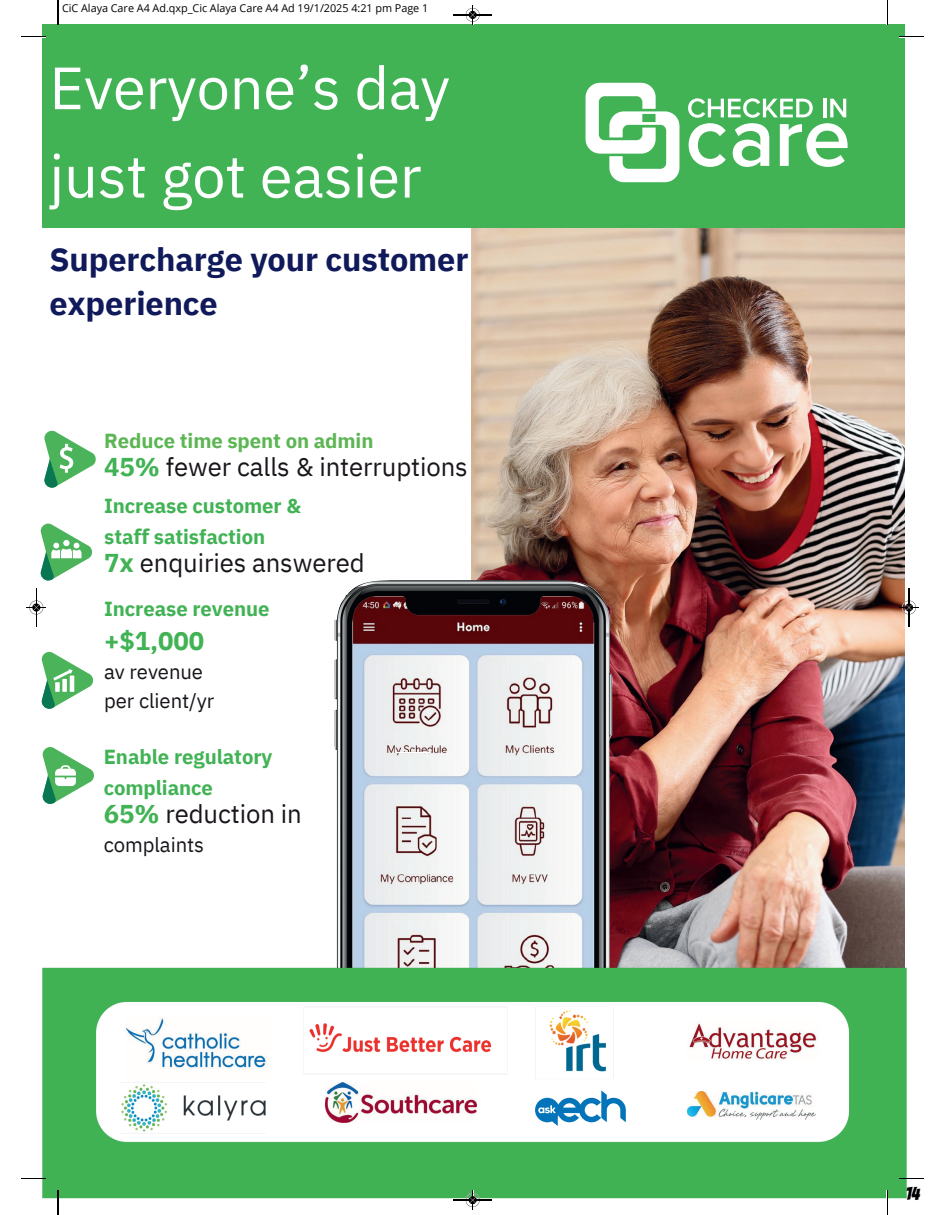
<style>
.page{position:relative;width:945px;height:1215px;background:#fff}
.page>*{position:absolute;margin:0;border:0;box-sizing:border-box;transform-origin:0 0}
.t1{font:59.55px/88.3px "IBM Plex Sans";letter-spacing:-.005em;color:#fff}
.t2{font:700 32.55px/44.7px "IBM Plex Sans";letter-spacing:-.005em;color:#101a5b}
.t3{font:25.8px "IBM Plex Sans";letter-spacing:-.005em;color:#19151b}
.t4{font:700 25.8px "IBM Plex Sans";color:#41b355}
.t5{font:700 20.25px/30.5px "IBM Plex Sans";letter-spacing:-.005em;color:#41b355}
.t6{font:20.25px/29.4px "IBM Plex Sans";letter-spacing:-.005em;color:#19151b}
.t7{font:700 20.25px "IBM Plex Sans";letter-spacing:-.005em;color:#5db654}
.t8{font:18.45px "Bangers";color:#000}
.t9{font:10.8px "Open Sans";letter-spacing:-.005em;color:#000}
.s1{font-weight:700;color:#41b355}
.s2{font-family:"Noto Sans"}
</style>
<div class="page">
<img style="left:471px;top:228px;width:433px;height:734px">
<div style="left:43px;top:25px;width:862px;height:203px;background:#41b355"></div>
<svg style="left:688px;top:98px;width:160px;height:69px"></svg>
<svg style="left:586px;top:83px;width:93px;height:99px"></svg>
<img style="left:334px;top:580px;width:278px;height:382px">
<img style="left:42px;top:962px;width:865px;height:239px">
<img style="left:126px;top:1013px;width:145px;height:4px">
<img style="left:298px;top:1001px;width:216px;height:80px">
<img style="left:530px;top:1001px;width:90px;height:80px">
<img style="left:326px;top:1082px;width:150px;height:41px">
<img style="left:126px;top:1017px;width:145px;height:59px">
<div style="left:673px;top:1016px;width:146px;height:55px;background:#fff"></div>
<img style="left:689px;top:1023px;width:128px;height:36px">
<div style="left:673px;top:1087px;width:146px;height:46px;background:#fff"></div>
<img style="left:688px;top:1092px;width:128px;height:28px">
<hr style="left:36px;top:589px;width:1px;height:37px;background:#000">
<svg style="left:27px;top:600px;width:19px;height:15px"></svg>
<svg style="left:57px;top:1191px;width:2px;height:24px"></svg>
<svg style="left:21px;top:1178px;width:25px;height:1px"></svg>
<img style="left:115px;top:1076px;width:157px;height:63px">
<hr style="left:396px;top:753px;width:35px;height:1px;background:#fff">
<svg style="left:57px;top:0;width:2px;height:24px"></svg>
<svg style="left:21px;top:36px;width:25px;height:1px"></svg>
<hr style="left:454px;top:15px;width:38px;height:1px;background:#000">
<svg style="left:465px;top:5px;width:15px;height:19px"></svg>
<hr style="left:454px;top:1200px;width:38px;height:1px;background:#000">
<svg style="left:465px;top:1191px;width:15px;height:19px"></svg>
<div style="left:530px;top:1081px;width:104px;height:49px;background:#fff"></div>
<svg style="left:535px;top:1090px;width:91px;height:36px"></svg>
<svg style="left:887px;top:0;width:1px;height:24px"></svg>
<svg style="left:900px;top:36px;width:24px;height:1px"></svg>
<svg style="left:887px;top:1191px;width:1px;height:24px"></svg>
<svg style="left:900px;top:1178px;width:24px;height:1px"></svg>
<hr style="left:909px;top:589px;width:1px;height:37px;background:#000">
<svg style="left:900px;top:600px;width:19px;height:15px"></svg>
<svg style="left:40px;top:524px;width:52px;height:57px"></svg>
<svg style="left:41px;top:652px;width:52px;height:57px"></svg>
<svg style="left:44px;top:431px;width:52px;height:57px"></svg>
<svg style="left:42px;top:747px;width:52px;height:57px"></svg>
<p class="t9" style="left:62px;top:1px;width:368px">CiC Alaya Care A4 Ad.qxp_Cic Alaya Care A4 Ad 19/1/2025 4:21 pm Page 1</p>
<h1 class="t1" style="left:49px;top:39px;width:402px">Everyone’s day just got easier</h1>
<h2 class="t2" style="left:49px;top:234px;width:421px">Supercharge your customer experience</h2>
<p class="t7" style="left:104px;top:425px;width:271px">Reduce time spent on admin</p>
<p class="t3" style="left:104px;top:447px;width:365px"><span class="s1">45%</span> fewer calls &amp; interruptions</p>
<p class="t5" style="left:104px;top:489px;width:198px">Increase customer &amp; sta<span class="s2">ff</span> satisfaction</p>
<p class="t3" style="left:104px;top:543px;width:262px"><span class="s1">7x</span> enquiries answered</p>
<p class="t5" style="left:104px;top:592px;width:167px">Increase revenue</p>
<p class="t4" style="left:104px;top:620px;width:102px">+$1,000</p>
<p class="t6" style="left:104px;top:655px;width:112px">av revenue per client/yr</p>
<p class="t5" style="left:104px;top:740px;width:170px">Enable regulatory compliance</p>
<p class="t3" style="left:104px;top:794px;width:200px"><span class="s1">65%</span> reduction in</p>
<p class="t6" style="left:104px;top:828px;width:102px">complaints</p>
<p class="t8" style="left:905px;top:1183px;width:16px">14</p>
</div>
